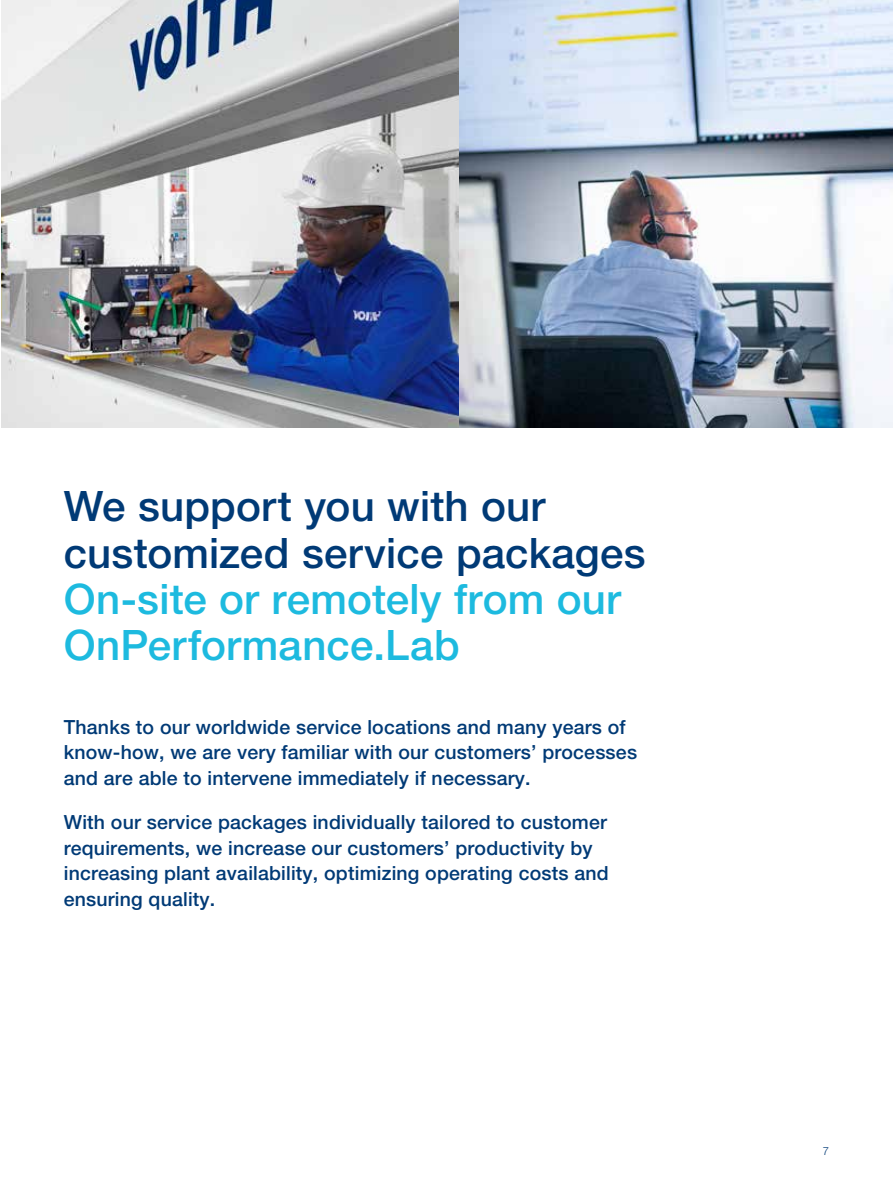
<style>
.page{position:relative;width:893px;height:1191px;background:#fff}
.page>*{position:absolute;margin:0;border:0;box-sizing:border-box;transform-origin:0 0}
.t1{font:500 42px/46.2px "Helvetica Neue LT Pro";letter-spacing:.005em;color:#003a76}
.t2{font:500 42px/46.2px "Helvetica Neue LT Pro";letter-spacing:.005em;color:#1dbadf}
.t3{font:500 19.5px/25.5px "Helvetica Neue LT Pro";letter-spacing:.01em;color:#003a76}
.t4{font:300 11.25px "Helvetica Neue LT Pro";color:#003a76}
</style>
<div class="page">
<svg style="left:1px;top:427px;width:892px;height:1px"></svg>
<img style="left:1px;top:0;width:458px;height:427px">
<img style="left:459px;top:0;width:434px;height:427px">
<h1 class="t1" style="left:64px;top:483px;width:583px">We support you with our customized service packages</h1>
<h1 class="t2" style="left:64px;top:575px;width:559px">On-site or remotely from our<br>OnPerformance.Lab</h1>
<p class="t3" style="left:64px;top:714px;width:575px">Thanks to our worldwide service locations and many years of know-how, we are very familiar with our customers’ processes and are able to intervene immediately if necessary.</p>
<p class="t3" style="left:64px;top:809px;width:546px">With our service packages individually tailored to customer requirements, we increase our customers’ productivity by increasing plant availability, optimizing operating costs and ensuring quality.</p>
<p class="t4" style="left:823px;top:1144px;width:8px">7</p>
</div>
